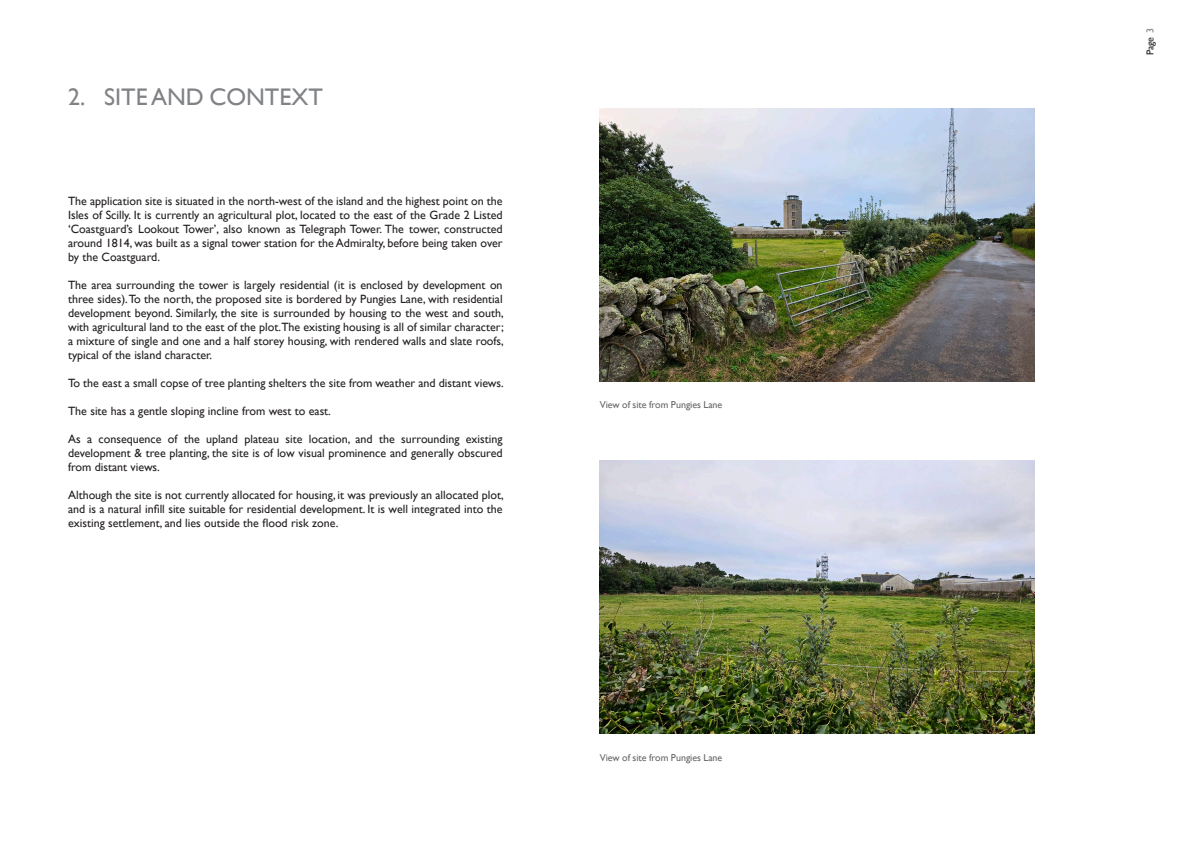
<style>
.page{position:relative;width:1191px;height:842px;background:#fff}
.page>*{position:absolute;margin:0;border:0;box-sizing:border-box;transform-origin:0 0}
._05_Heading_colour{font:24px "Gill Sans";color:#808285}
._05_Body_text_black{font:12px/14px "Gill Sans";color:#231f20;text-align:justify}
._05_Small_heading{font:10px "Gill Sans";color:#666}
.t1{font:10px "Gill Sans";color:#231f20}
.s1{color:#808285}
</style>
<div class="page">
<img style="left:600px;top:108px;width:434px;height:273px">
<img style="left:600px;top:461px;width:434px;height:273px">
<p class="_05_Heading_colour" style="left:68px;top:83px;width:256px">2. SITE AND CONTEXT</p>
<p class="_05_Body_text_black" style="left:68px;top:194px;width:436px">The application site is situated in the north-west of the island and the highest point on the Isles of Scilly. It is currently an agricultural plot, located to the east of the Grade 2 Listed ‘Coastguard’s Lookout Tower’, also known as Telegraph Tower. The tower, constructed around 1814, was built as a signal tower station for the Admiralty, before being taken over by the Coastguard.</p>
<p class="_05_Body_text_black" style="left:68px;top:278px;width:437px">The area surrounding the tower is largely residential (it is enclosed by development on three sides). To the north, the proposed site is bordered by Pungies Lane, with residential development beyond. Similarly, the site is surrounded by housing to the west and south, with agricultural land to the east of the plot.The existing housing is all of similar character; a mixture of single and one and a half storey housing, with rendered walls and slate roofs, typical of the island character.</p>
<p class="_05_Body_text_black" style="left:68px;top:376px;width:437px">To the east a small copse of tree planting shelters the site from weather and distant views.</p>
<p class="_05_Body_text_black" style="left:68px;top:404px;width:264px">The site has a gentle sloping incline from west to east.</p>
<p class="_05_Body_text_black" style="left:68px;top:432px;width:436px">As a consequence of the upland plateau site location, and the surrounding existing development &amp; tree planting, the site is of low visual prominence and generally obscured from distant views.</p>
<p class="_05_Body_text_black" style="left:68px;top:488px;width:437px">Although the site is not currently allocated for housing, it was previously an allocated plot, and is a natural infill site suitable for residential development. It is well integrated into the existing settlement, and lies outside the flood risk zone.</p>
<p class="_05_Small_heading" style="left:600px;top:399px;width:124px">View of site from Pungies Lane</p>
<p class="_05_Small_heading" style="left:600px;top:752px;width:124px">View of site from Pungies Lane</p>
<p class="t1" style="left:1144px;top:55px;width:28px;rotate:-90deg">Page <span class="s1">3</span></p>
</div>
